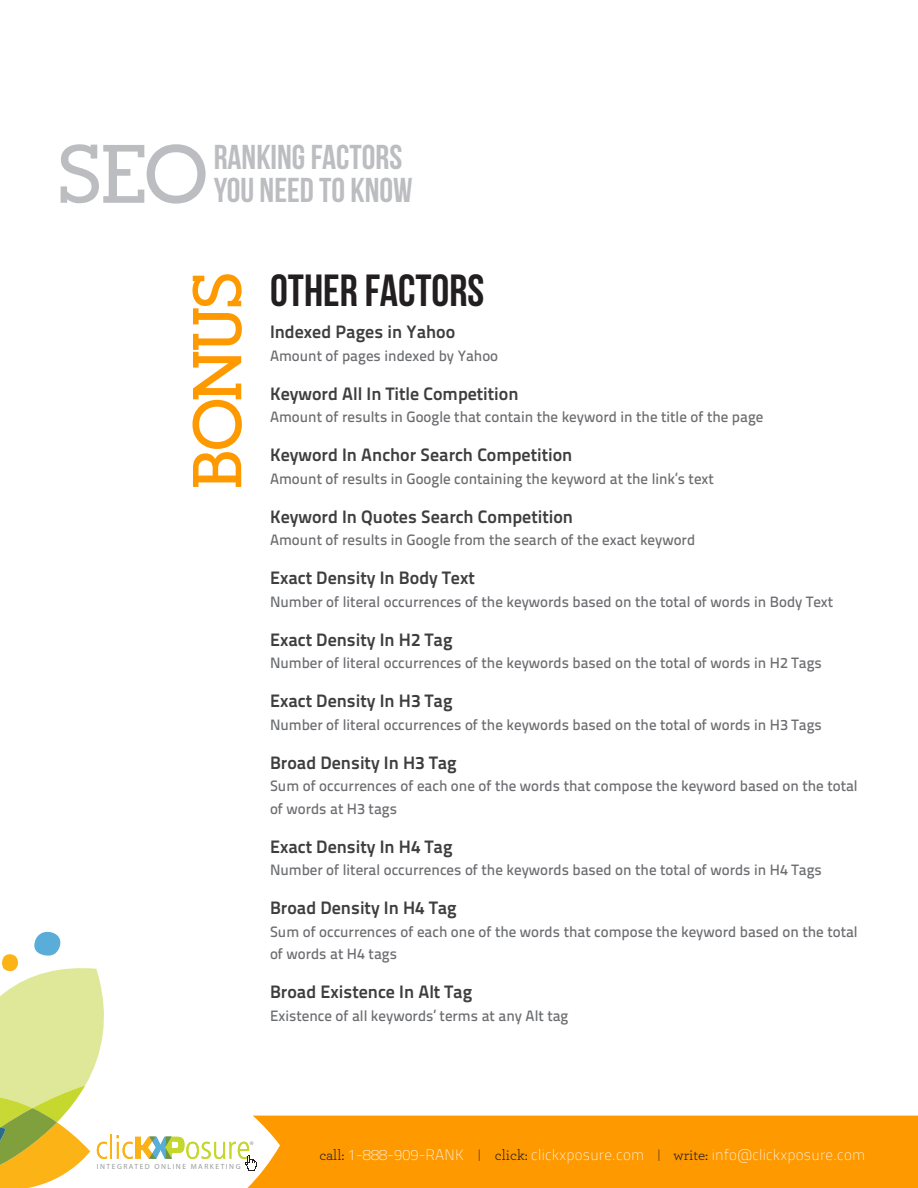
<style>
.page{position:relative;width:918px;height:1188px;background:#fff}
.page>*{position:absolute;margin:0;border:0;box-sizing:border-box;transform-origin:0 0}
.t1{font:700 81px "Alexandria FLF";color:#bcbdc0}
.t2{font:700 67.5px "Alexandria FLF";letter-spacing:-.03em;color:#f90}
.t3{font:45px "Bebas Neue";color:#231f20}
.t4{font:34.5px "Bebas Neue";color:#bcbdc0}
.t5{font:18px "Titillium Text 14 L 800 wt";color:#3e3e3f}
.t6{font:15px/22.5px "Titillium Text 14 L 600 wt";color:#6c6d70}
.t7{font:700 15px "Titillium Text 14 L";letter-spacing:.015em;color:#fff}
.t8{font:7.5px "Myriad Pro";letter-spacing:.2em;color:#97999c}
.s1{font-family:"Archer";font-weight:400;color:#231f20}
.s2{color:#231f20}
</style>
<div class="page">
<div style="left:247px;top:1116px;width:671px;height:72px;background:#f90"></div>
<hr style="left:110px;top:1134px;width:2px;height:25px;background:#fab217">
<svg style="left:117px;top:1135px;width:140px;height:36px"></svg>
<svg style="left:0;top:931px;width:108px;height:257px"></svg>
<p class="t1" style="left:58px;top:132px;width:152px">SEO</p>
<p class="t4" style="left:214px;top:138px;width:190px">RANKING FACTORS</p>
<p class="t4" style="left:214px;top:171px;width:200px">YOU NEED TO KNOW</p>
<p class="t2" style="left:182px;top:490px;width:219px;rotate:-90deg">BONUS</p>
<p class="t3" style="left:270px;top:266px;width:216px">OTHER FACTORS</p>
<p class="t5" style="left:270px;top:321px;width:187px">Indexed Pages in Yahoo</p>
<p class="t6" style="left:270px;top:344px;width:230px">Amount of pages indexed by Yahoo</p>
<p class="t5" style="left:270px;top:382px;width:250px">Keyword All In Title Competition</p>
<p class="t6" style="left:270px;top:406px;width:495px">Amount of results in Google that contain the keyword in the title of the page</p>
<p class="t5" style="left:270px;top:444px;width:304px">Keyword In Anchor Search Competition</p>
<p class="t6" style="left:270px;top:467px;width:445px">Amount of results in Google containing the keyword at the link’s text</p>
<p class="t5" style="left:270px;top:505px;width:305px">Keyword In Quotes Search Competition</p>
<p class="t6" style="left:270px;top:529px;width:427px">Amount of results in Google from the search of the exact keyword</p>
<p class="t5" style="left:270px;top:567px;width:206px">Exact Density In Body Text</p>
<p class="t6" style="left:270px;top:590px;width:565px">Number of literal occurrences of the keywords based on the total of words in Body Text</p>
<p class="t5" style="left:270px;top:628px;width:184px">Exact Density In H2 Tag</p>
<p class="t6" style="left:270px;top:652px;width:554px">Number of literal occurrences of the keywords based on the total of words in H2 Tags</p>
<p class="t5" style="left:270px;top:690px;width:184px">Exact Density In H3 Tag</p>
<p class="t6" style="left:270px;top:713px;width:554px">Number of literal occurrences of the keywords based on the total of words in H3 Tags</p>
<p class="t5" style="left:270px;top:751px;width:188px">Broad Density In H3 Tag</p>
<p class="t6" style="left:270px;top:775px;width:589px">Sum of occurrences of each one of the words that compose the keyword based on the total of words at H3 tags</p>
<p class="t5" style="left:270px;top:835px;width:184px">Exact Density In H4 Tag</p>
<p class="t6" style="left:270px;top:859px;width:554px">Number of literal occurrences of the keywords based on the total of words in H4 Tags</p>
<p class="t5" style="left:270px;top:897px;width:188px">Broad Density In H4 Tag</p>
<p class="t6" style="left:270px;top:920px;width:589px">Sum of occurrences of each one of the words that compose the keyword based on the total of words at H4 tags</p>
<p class="t5" style="left:270px;top:981px;width:204px">Broad Existence In Alt Tag</p>
<p class="t6" style="left:270px;top:1004px;width:300px">Existence of all keywords’ terms at any Alt tag</p>
<p class="t8" style="left:97px;top:1163px;width:145px">INTEGRATED ONLINE MARKETING</p>
<p class="t7" style="left:319px;top:1146px;width:547px"><span class="s1">call:</span> 1-888-909-RANK <span class="s2">|</span> <span class="s1">click:</span> clickxposure.com <span class="s2">|</span> <span class="s1">write:</span> info@clickxposure.com</p>
</div>
